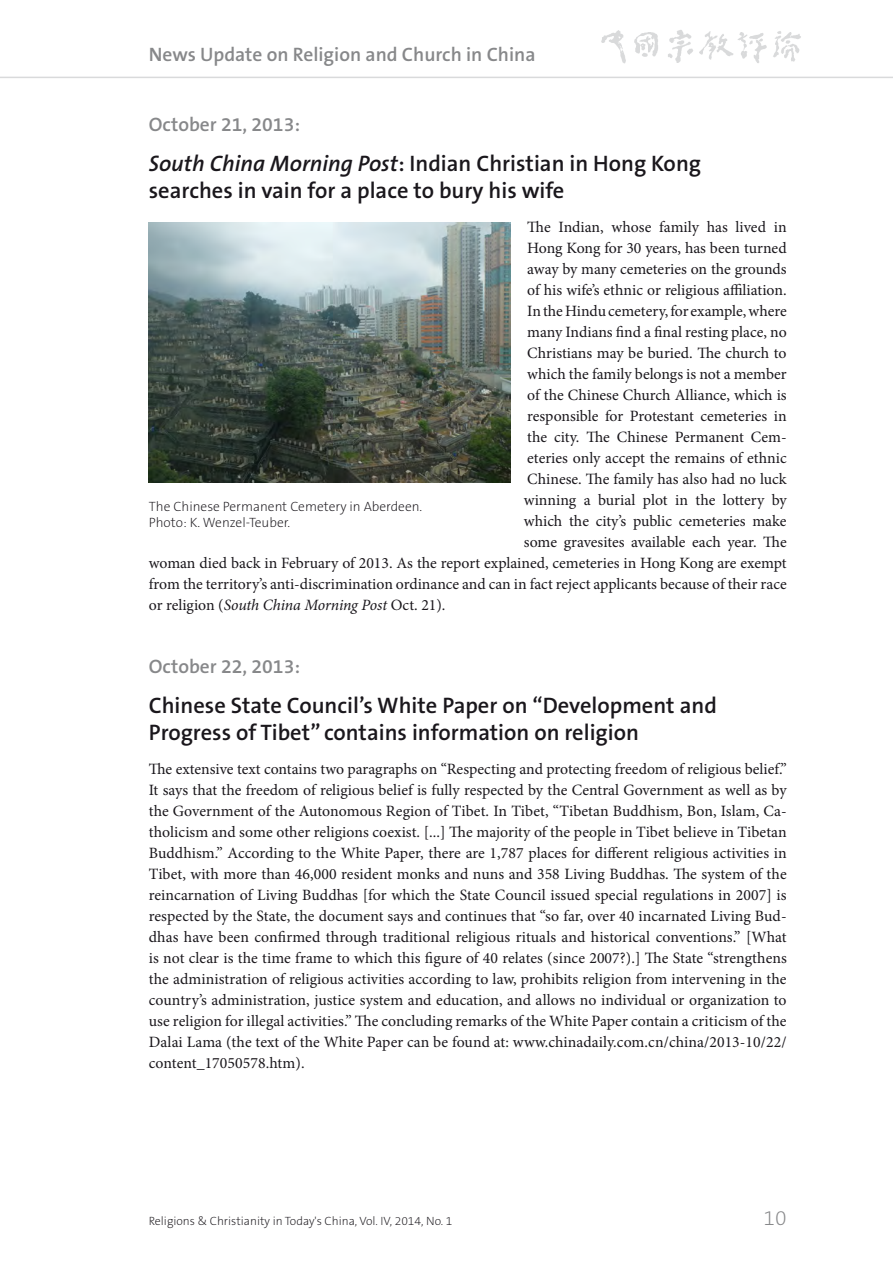
<style>
.page{position:relative;width:893px;height:1263px;background:#fff}
.page>*{position:absolute;margin:0;border:0;box-sizing:border-box;transform-origin:0 0}
.Chronik_Überschrift{font:600 22.5px/27px "The Sans B6";color:#1a171c}
.t1{font:200 21px "The Sans B2";color:#87888a}
.Chronik_Datum{font:600 19.5px "The Sans B6";color:#87888a}
.Chronik_Text{font:15.75px/21px "Minion Pro";color:#1a171c;text-align:justify}
.Chronik_Text-2{font:italic 15.75px "Minion Pro";letter-spacing:-.01em;color:#1a171c}
.Bildunterschrift{font:200 13.5px "The Sans B2";color:#1a171c}
.t2{font:200 12px "The Sans B2";color:#1a171c}
.s1{font-style:italic}
.s2{font-style:normal}
</style>
<div class="page">
<hr style="left:0;top:77px;width:893px;height:1px;background:#d9dadb">
<img style="left:601px;top:30px;width:200px;height:34px">
<img style="left:149px;top:222px;width:361px;height:260px">
<p class="Chronik_Datum" style="left:149px;top:44px;width:388px">News Update on Religion and Church in China</p>
<p class="Chronik_Datum" style="left:149px;top:114px;width:153px">October 21, 2013:</p>
<p class="Chronik_Überschrift" style="left:149px;top:151px;width:554px"><span class="s1">South China Morning Post</span>: Indian Christian in Hong Kong searches in vain for a place to bury his wife</p>
<p class="Chronik_Text" style="left:527px;top:216px;width:261px">The Indian, whose family has lived in</p>
<p class="Chronik_Text" style="left:527px;top:237px;width:261px">Hong Kong for 30 years, has been turned</p>
<p class="Chronik_Text" style="left:527px;top:258px;width:261px">away by many cemeteries on the grounds</p>
<p class="Chronik_Text" style="left:527px;top:279px;width:261px">of his wife’s ethnic or religious affiliation.</p>
<p class="Chronik_Text" style="left:527px;top:300px;width:261px">In the Hindu cemetery, for example, where</p>
<p class="Chronik_Text" style="left:527px;top:321px;width:261px">many Indians find a final resting place, no</p>
<p class="Chronik_Text" style="left:527px;top:342px;width:261px">Christians may be buried. The church to</p>
<p class="Chronik_Text" style="left:527px;top:363px;width:261px">which the family belongs is not a member</p>
<p class="Chronik_Text" style="left:527px;top:384px;width:261px">of the Chinese Church Alliance, which is</p>
<p class="Chronik_Text" style="left:527px;top:405px;width:261px">responsible for Protestant cemeteries in</p>
<p class="Chronik_Text" style="left:527px;top:426px;width:261px">the city. The Chinese Permanent Cem-</p>
<p class="Chronik_Text" style="left:527px;top:447px;width:261px">eteries only accept the remains of ethnic</p>
<p class="Chronik_Text" style="left:527px;top:468px;width:261px">Chinese. The family has also had no luck</p>
<p class="Chronik_Text" style="left:524px;top:489px;width:264px">winning a burial plot in the lottery by</p>
<p class="Chronik_Text" style="left:524px;top:510px;width:264px">which the city’s public cemeteries make</p>
<p class="Chronik_Text" style="left:524px;top:531px;width:264px">some gravesites available each year. The</p>
<p class="Chronik_Text" style="left:149px;top:552px;width:639px">woman died back in February of 2013. As the report explained, cemeteries in Hong Kong are exempt</p>
<p class="Chronik_Text" style="left:149px;top:573px;width:639px">from the territory’s anti-discrimination ordinance and can in fact reject applicants because of their race</p>
<p class="Chronik_Text-2" style="left:149px;top:594px;width:298px"><span class="s2">or religion (</span>South China Morning Post <span class="s2">Oct. 21).</span></p>
<p class="Bildunterschrift" style="left:149px;top:499px;width:275px">The Chinese Permanent Cemetery in Aberdeen.</p>
<p class="Bildunterschrift" style="left:149px;top:515px;width:143px">Photo: K. Wenzel-Teuber.</p>
<p class="Chronik_Datum" style="left:149px;top:656px;width:153px">October 22, 2013:</p>
<p class="Chronik_Überschrift" style="left:149px;top:692px;width:570px">Chinese State Council’s White Paper on “Development and<br>Progress of Tibet” contains information on religion</p>
<p class="Chronik_Text" style="left:149px;top:758px;width:639px">The extensive text contains two paragraphs on “Respecting and protecting freedom of religious belief.” It says that the freedom of religious belief is fully respected by the Central Government as well as by the Government of the Autonomous Region of Tibet. In Tibet, “Tibetan Buddhism, Bon, Islam, Ca&shy;tholicism and some other religions coexist. [...] The majority of the people in Tibet believe in Tibetan Buddhism.” According to the White Paper, there are 1,787 places for different religious activities in Tibet, with more than 46,000 resident monks and nuns and 358 Living Buddhas. The system of the reincarnation of Living Buddhas [for which the State Council issued special regulations in 2007] is respected by the State, the document says and continues that “so far, over 40 incarnated Living Bud&shy;dhas have been confirmed through traditional religious rituals and historical conventions.” [What is not clear is the time frame to which this figure of 40 relates (since 2007?).] The State “strengthens the administration of religious activities according to law, prohibits religion from intervening in the country’s administration, justice system and education, and allows no individual or organization to use religion for illegal activities.” The concluding remarks of the White Paper contain a criticism of the Dalai Lama (the text of the White Paper can be found at: www.chinadaily.com.cn/china/2013-10/22/ content_17050578.htm).</p>
<p class="t2" style="left:149px;top:1214px;width:305px">Religions &amp; Christianity in Today's China, Vol. IV, 2014, No. 1</p>
<h2 class="t1" style="left:764px;top:1207px;width:25px">10</h2>
</div>
